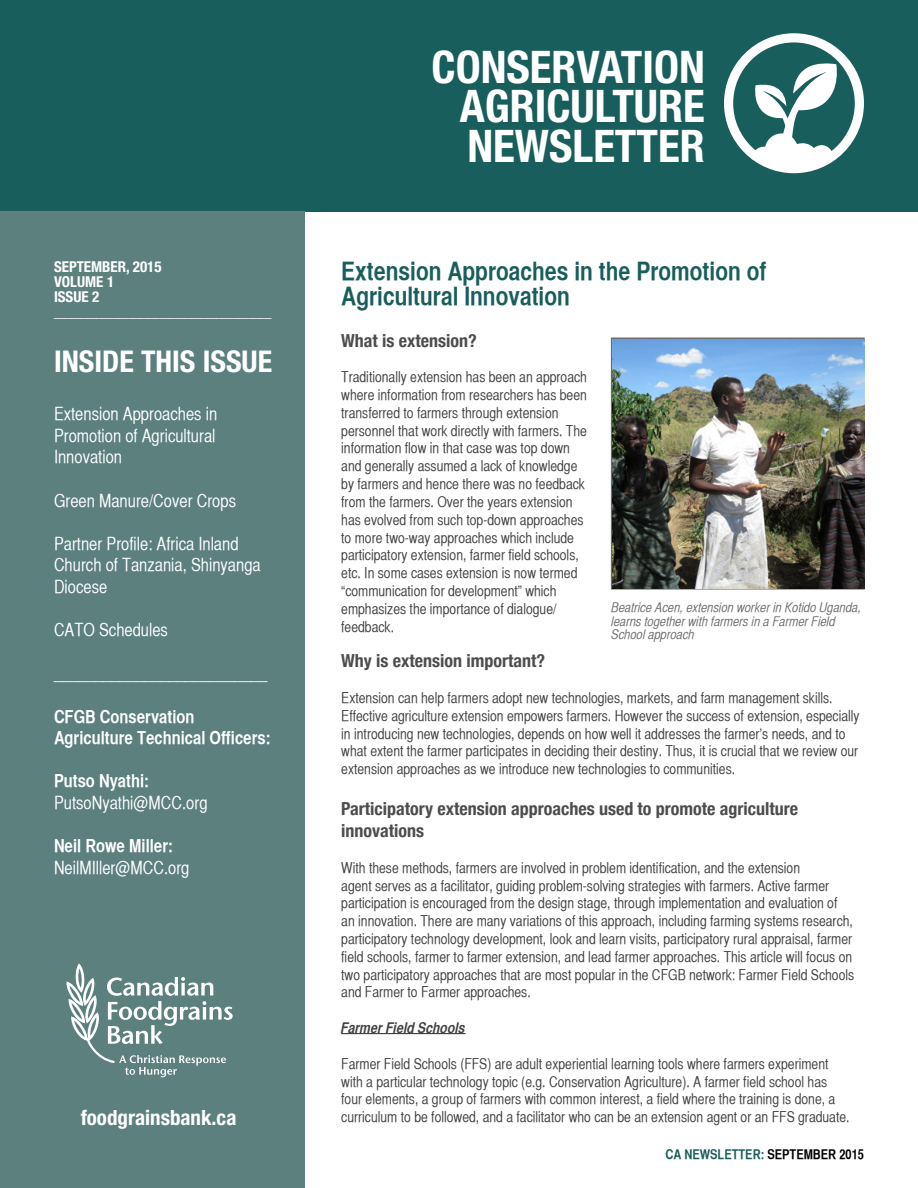
<style>
.page{position:relative;width:918px;height:1188px;background:#fff}
.page>*{position:absolute;margin:0;border:0;box-sizing:border-box;transform-origin:0 0}
.t1{font:700 condensed 45px/39px "Helvetica Neue LT Std";color:#fff;text-align:justify}
.t2{font:700 condensed 30px "Helvetica Neue LT Std";color:#fff}
.t3{font:25.5px/25.5px "Helvetica CY Bold";color:#185e5c}
.t4{font:700 condensed 21px "Helvetica Neue LT Std";color:#fff}
.t5{font:18px/21.6px "Helvetica CY Plain";color:#fff;text-align:justify}
.t6{font:700 condensed 18px/22.5px "Helvetica Neue";color:#4d4d4f}
.t7{font:18px/21.6px "Helvetica CY Bold";color:#fff}
.t8{font:700 condensed 15px/15px "Helvetica Neue LT Std";color:#fff}
.t9{font:14.85px/17.9px "Helvetica CY Plain";color:#414042}
.t10{font:italic 14.85px "Helvetica CY Bold";color:#414042}
.t11{font:13.5px/13.2px "Helvetica CY Oblique";color:#6d6e71}
.t12{font:13.5px "Helvetica CY Bold";color:#185e5c}
.s1{color:#000}
</style>
<div class="page">
<div style="left:0;top:0;width:918px;height:212px;background:#185e5c"></div>
<hr style="left:341px;top:1033px;width:125px;height:1px;background:#414042">
<div style="left:0;top:212px;width:305px;height:976px;background:#5b807e"></div>
<svg style="left:724px;top:33px;width:140px;height:140px"></svg>
<svg style="left:67px;top:963px;width:166px;height:114px"></svg>
<img style="left:612px;top:339px;width:253px;height:250px">
<p class="t8" style="left:54px;top:259px;width:219px">SEPTEMBER, 2015<br>VOLUME 1<br>ISSUE 2 _____________________________</p>
<h2 class="t2" style="left:54px;top:343px;width:220px">INSIDE THIS ISSUE</h2>
<p class="t5" style="left:54px;top:403px;width:165px">Extension Approaches in Promotion of Agricultural Innovation</p>
<p class="t5" style="left:54px;top:489px;width:184px">Green Manure/Cover Crops</p>
<p class="t5" style="left:54px;top:533px;width:208px;text-align:left">Partner Profile: Africa Inland<br>Church of Tanzania, Shinyanga<br>Diocese</p>
<p class="t5" style="left:54px;top:619px;width:116px">CATO Schedules</p>
<p class="t5" style="left:54px;top:662px;width:215px">__________________________</p>
<p class="t7" style="left:54px;top:705px;width:218px">CFGB Conservation<br>Agriculture Technical Officers:</p>
<p class="t7" style="left:54px;top:770px;width:97px">Putso Nyathi:</p>
<p class="t5" style="left:54px;top:792px;width:155px">PutsoNyathi@MCC.org</p>
<p class="t7" style="left:54px;top:835px;width:121px">Neil Rowe Miller:</p>
<p class="t5" style="left:54px;top:857px;width:137px">NeilMIller@MCC.org</p>
<h3 class="t4" style="left:81px;top:1105px;width:157px">foodgrainsbank.ca</h3>
<h1 class="t1" style="left:460px;top:47px;width:247px;text-indent:-28px">CONSERVATION AGRICULTURE NEWSLETTER</h1>
<h3 class="t3" style="left:341px;top:258px;width:427px">Extension Approaches in the Promotion of<br>Agricultural Innovation</h3>
<p class="t6" style="left:341px;top:328px;width:137px">What is extension?</p>
<p class="t9" style="left:341px;top:368px;width:247px">Traditionally extension has been an approach where information from researchers has been transferred to farmers through extension personnel that work directly with farmers. The information flow in that case was top down and generally assumed a lack of knowledge by farmers and hence there was no feedback from the farmers. Over the years extension has evolved from such top-down approaches to more two-way approaches which include participatory extension, farmer field schools, etc. In some cases extension is now termed “communication for development” which emphasizes the importance of dialogue/ feedback.</p>
<p class="t6" style="left:341px;top:648px;width:205px">Why is extension important?</p>
<p class="t9" style="left:341px;top:689px;width:520px">Extension can help farmers adopt new technologies, markets, and farm management skills.<br>Effective agriculture extension empowers farmers. However the success of extension, especially in introducing new technologies, depends on how well it addresses the farmer’s needs, and to what extent the farmer participates in deciding their destiny. Thus, it is crucial that we review our extension approaches as we introduce new technologies to communities.</p>
<p class="t6" style="left:341px;top:796px;width:458px">Participatory extension approaches used to promote agriculture innovations</p>
<p class="t9" style="left:341px;top:859px;width:515px">With these methods, farmers are involved in problem identification, and the extension<br>agent serves as a facilitator, guiding problem-solving strategies with farmers. Active farmer participation is encouraged from the design stage, through implementation and evaluation of an innovation. There are many variations of this approach, including farming systems research, participatory technology development, look and learn visits, participatory rural appraisal, farmer field schools, farmer to farmer extension, and lead farmer approaches. This article will focus on two participatory approaches that are most popular in the CFGB network: Farmer Field Schools and Farmer to Farmer approaches.</p>
<p class="t10" style="left:341px;top:1019px;width:126px">Farmer Field Schools</p>
<p class="t9" style="left:341px;top:1055px;width:510px">Farmer Field Schools (FFS) are adult experiential learning tools where farmers experiment with a particular technology topic (e.g. Conservation Agriculture). A farmer field school has four elements, a group of farmers with common interest, a field where the training is done, a curriculum to be followed, and a facilitator who can be an extension agent or an FFS graduate.</p>
<p class="t11" style="left:612px;top:601px;width:251px">Beatrice Acen, extension worker in Kotido Uganda, learns together with farmers in a Farmer Field<br>School approach</p>
<p class="t12" style="left:665px;top:1146px;width:200px">CA NEWSLETTER: <span class="s1">SEPTEMBER 2015</span></p>
</div>
